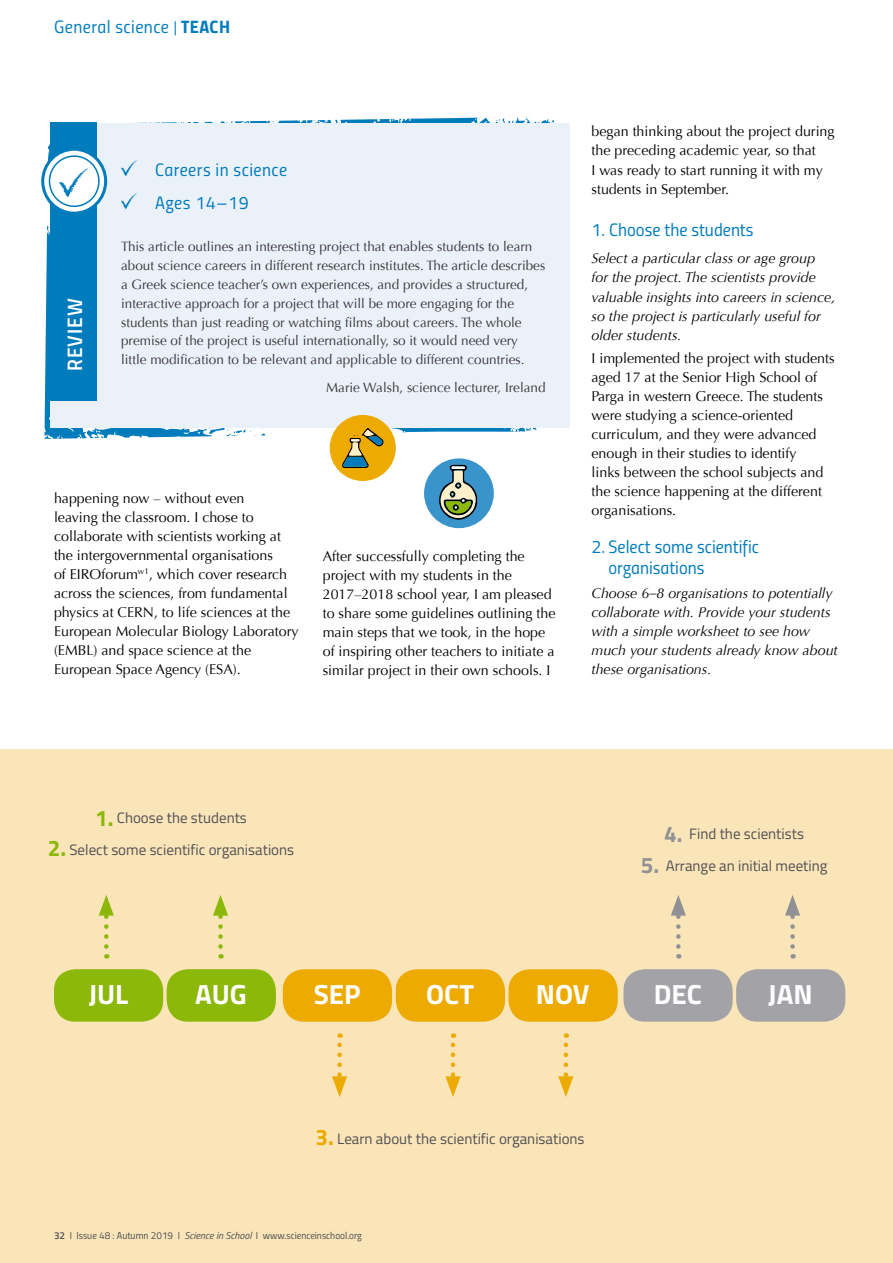
<style>
.page{position:relative;width:893px;height:1263px;background:#fff}
.page>*{position:absolute;margin:0;border:0;box-sizing:border-box;transform-origin:0 0}
.t1{font:700 27.75px "Titillium Web";color:#fff}
.t2{font:21px "Titillium Semibold Upright";letter-spacing:.05em;color:#fff}
.t3{font:18px/21px "Titillium Regular Upright";color:#007cbd}
.t4{font:18px/33px "Titillium Regular Upright";letter-spacing:.025em;color:#007cbd}
.t5{font:15px "Titillium Web";color:#504f53}
.t6{font:14.25px/19px "Optima";color:#000}
.t7{font:italic 14.25px/19px "Optima";color:#000}
.t8{font:13.5px/18.9px "Optima";color:#373437}
.t9{font:10.05px "Titillium Regular Upright";color:#504f53}
.s1{font-size:15px}
.s2{font-family:"Titillium Bold Upright"}
.s3{font-weight:700;font-size:22.5px;color:#8bb809}
.s4{font-weight:700;font-size:22.5px;color:#919195}
.s5{font-weight:700;font-size:22.5px;color:#edaa00}
.s6{font-family:"Titillium Semibold Upright"}
.s7{font-family:"Titillium Web";font-style:italic}
</style>
<div class="page">
<div style="left:0;top:749px;width:893px;height:514px;background:#fae5b9"></div>
<svg style="left:44px;top:117px;width:510px;height:322px"></svg>
<div style="left:50px;top:123px;width:520px;height:305px;background:#ebf1f9"></div>
<div style="left:50px;top:123px;width:47px;height:278px;background:#007cbd"></div>
<svg style="left:121px;top:160px;width:17px;height:16px"></svg>
<svg style="left:121px;top:193px;width:17px;height:16px"></svg>
<svg style="left:43px;top:149px;width:63px;height:64px"></svg>
<div style="left:41px;top:148px;width:66px;height:67px;border:3px solid #007cbd;border-radius:50%"></div>
<div style="left:49px;top:156px;width:50px;height:50px;background:#fff;border-radius:50%"></div>
<div style="left:49px;top:155px;width:51px;height:52px;border:2px solid #007cbd;border-radius:50%"></div>
<svg style="left:59px;top:167px;width:31px;height:30px"></svg>
<div style="left:424px;top:458px;width:70px;height:70px;background:#3994cb;border-radius:50%"></div>
<svg style="left:439px;top:465px;width:39px;height:55px"></svg>
<div style="left:54px;top:969px;width:109px;height:53px;background:#8bb809;border-radius:21px"></div>
<div style="left:167px;top:969px;width:109px;height:53px;background:#8bb809;border-radius:21px"></div>
<div style="left:283px;top:969px;width:109px;height:53px;background:#edaa00;border-radius:21px"></div>
<div style="left:396px;top:969px;width:109px;height:53px;background:#edaa00;border-radius:21px"></div>
<div style="left:508px;top:969px;width:110px;height:53px;background:#edaa00;border-radius:21px"></div>
<div style="left:623px;top:969px;width:110px;height:53px;background:#a3a3a7;border-radius:21px"></div>
<div style="left:736px;top:969px;width:109px;height:53px;background:#a3a3a7;border-radius:21px"></div>
<svg style="left:99px;top:895px;width:15px;height:51px"></svg>
<svg style="left:671px;top:895px;width:15px;height:51px"></svg>
<svg style="left:213px;top:895px;width:15px;height:51px"></svg>
<svg style="left:785px;top:895px;width:15px;height:51px"></svg>
<svg style="left:332px;top:1033px;width:15px;height:64px"></svg>
<svg style="left:445px;top:1033px;width:16px;height:64px"></svg>
<svg style="left:558px;top:1033px;width:15px;height:64px"></svg>
<div style="left:330px;top:415px;width:66px;height:66px;background:#edaa00;border-radius:50%"></div>
<svg style="left:342px;top:428px;width:42px;height:40px"></svg>
<p class="t4" style="left:54px;top:10px;width:178px">General science <span class="s1">|</span> <span class="s2">TEACH</span></p>
<h2 class="t2" style="left:59px;top:371px;width:74px;rotate:-90deg">REVIEW</h2>
<p class="t4" style="left:155px;top:152px;width:134px">Careers in science<br>Ages 14–19</p>
<p class="t8" style="left:121px;top:237px;width:426px">This article outlines an interesting project that enables students to learn about science careers in different research institutes. The article describes a Greek science teacher’s own experiences, and provides a structured, interactive approach for a project that will be more engaging for the students than just reading or watching films about careers. The whole premise of the project is useful internationally, so it would need very little modification to be relevant and applicable to different countries.</p>
<p class="t8" style="left:326px;top:378px;width:221px">Marie Walsh, science lecturer, Ireland</p>
<p class="t6" style="left:54px;top:488px;width:246px">happening now – without even<br>leaving the classroom. I chose to collaborate with scientists working at the intergovernmental organisations<br>of EIROforum<sup>w1</sup>, which cover research across the sciences, from fundamental physics at CERN, to life sciences at the European Molecular Biology Laboratory (EMBL) and space science at the European Space Agency (ESA).</p>
<p class="t6" style="left:323px;top:546px;width:234px">After successfully completing the project with my students in the 2017–2018 school year, I am pleased to share some guidelines outlining the main steps that we took, in the hope of inspiring other teachers to initiate a similar project in their own schools. I</p>
<p class="t6" style="left:591px;top:122px;width:245px">began thinking about the project during the preceding academic year, so that<br>I was ready to start running it with my students in September.</p>
<p class="t3" style="left:591px;top:218px;width:163px">1. Choose the students</p>
<p class="t7" style="left:591px;top:249px;width:245px">Select a particular class or age group for the project. The scientists provide valuable insights into careers in science, so the project is particularly useful for older students.</p>
<p class="t6" style="left:591px;top:349px;width:245px">I implemented the project with students aged 17 at the Senior High School of Parga in western Greece. The students were studying a science-oriented curriculum, and they were advanced enough in their studies to identify<br>links between the school subjects and the science happening at the different organisations.</p>
<p class="t3" style="left:608px;top:536px;width:152px;text-indent:-17px">2. Select some scientific organisations</p>
<p class="t7" style="left:591px;top:583px;width:248px">Choose 6–8 organisations to potentially collaborate with. Provide your students with a simple worksheet to see how much your students already know about these organisations.</p>
<p class="t5" style="left:95px;top:806px;width:153px"><span class="s3">1.</span> Choose the students</p>
<p class="t5" style="left:48px;top:838px;width:248px"><span class="s3">2.</span> Select some scientific organisations</p>
<p class="t5" style="left:664px;top:823px;width:141px"><span class="s4">4.</span> Find the scientists</p>
<p class="t5" style="left:641px;top:855px;width:188px"><span class="s4">5.</span> Arrange an initial meeting</p>
<h1 class="t1" style="left:89px;top:973px;width:41px">JUL</h1>
<h1 class="t1" style="left:195px;top:973px;width:53px">AUG</h1>
<h1 class="t1" style="left:314px;top:973px;width:48px">SEP</h1>
<h1 class="t1" style="left:426px;top:973px;width:49px">OCT</h1>
<h1 class="t1" style="left:536px;top:973px;width:55px">NOV</h1>
<h1 class="t1" style="left:654px;top:973px;width:50px">DEC</h1>
<h1 class="t1" style="left:768px;top:973px;width:46px">JAN</h1>
<p class="t5" style="left:316px;top:1127px;width:271px"><span class="s5">3.</span> Learn about the scientific organisations</p>
<p class="t9" style="left:54px;top:1228px;width:309px"><span class="s6">32</span> I Issue 48 : Autumn 2019 I <span class="s7">Science in School</span> I www.scienceinschool.org</p>
</div>
